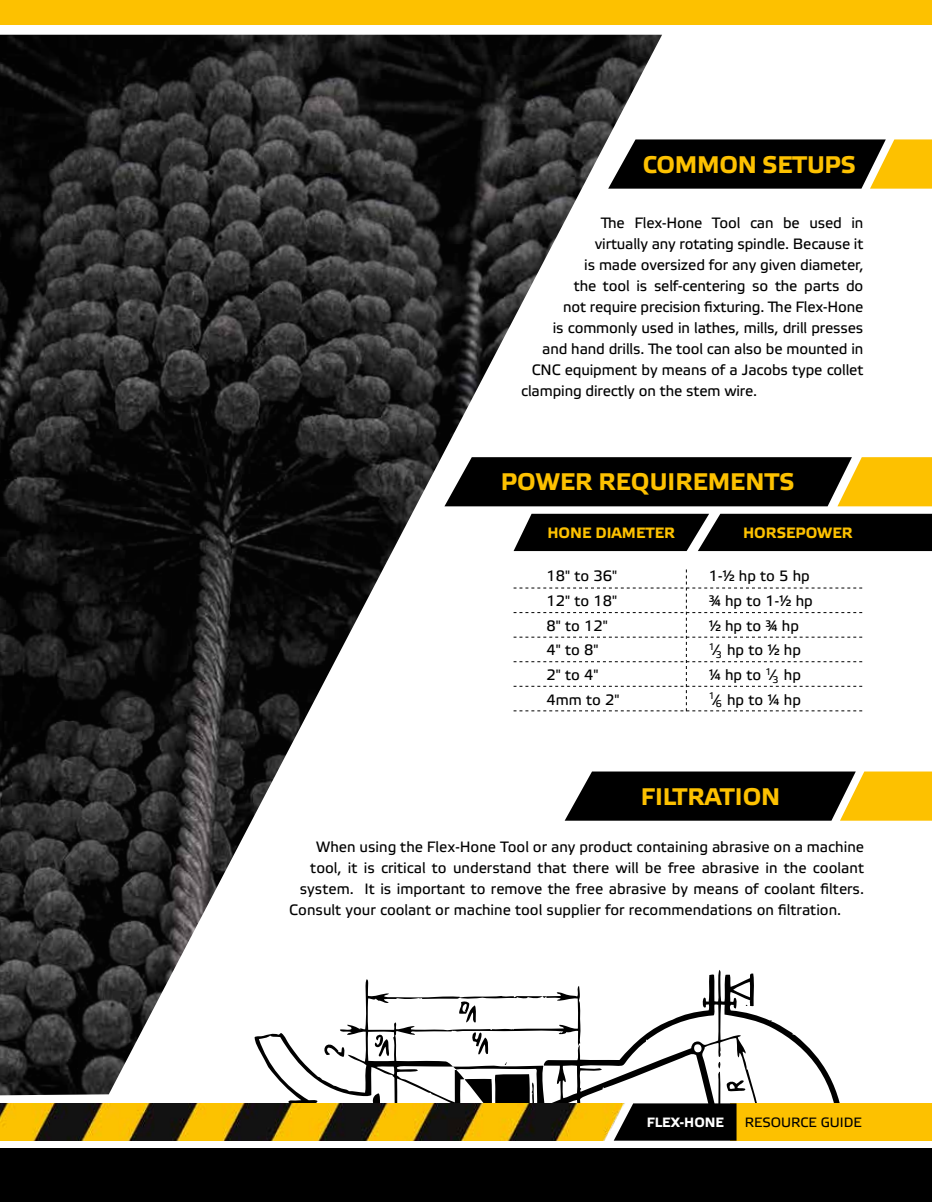
<style>
.page{position:relative;width:932px;height:1202px;background:#fff}
.page>*{position:absolute;margin:0;border:0;box-sizing:border-box;transform-origin:0 0}
.t1{font:700 24px "Etelka Text Pro";color:#fdc100}
.t2{font:15px "Etelka Text Pro";color:#000}
.t3{font:700 15px "Etelka Text Pro";color:#fdc100}
.t4{font:13.5px "Etelka Text Pro";color:#000}
.t5{font:700 13.5px "Etelka Text Pro";color:#fff}
</style>
<div class="page">
<svg style="left:288px;top:970px;width:552px;height:133px"></svg>
<div style="left:0;top:0;width:932px;height:24px;background:#fdc100"></div>
<img style="left:0;top:35px;width:662px;height:1060px">
<div style="left:730px;top:1103px;width:202px;height:37px;background:#fdc100"></div>
<img style="left:0;top:1103px;width:613px;height:37px">
<svg style="left:613px;top:1103px;width:123px;height:37px;background:#181612"></svg>
<div style="left:0;top:1148px;width:932px;height:54px;background:#000"></div>
<svg style="left:608px;top:139px;width:323px;height:50px;background:#3b3215"></svg>
<svg style="left:564px;top:771px;width:367px;height:49px;background:#483b12"></svg>
<div style="left:513px;top:514px;width:419px;height:37px;background:#000"></div>
<svg style="left:444px;top:457px;width:488px;height:49px;background:#382d0d"></svg>
<svg style="left:513px;top:569px;width:349px;height:142px"></svg>
<h1 class="t1" style="left:642px;top:151px;width:214px">COMMON SETUPS</h1>
<p class="t2" style="left:600px;top:215px;width:264px">The Flex-Hone Tool can be used in</p>
<p class="t2" style="left:594px;top:236px;width:270px">virtually any rotating spindle. Because it</p>
<p class="t2" style="left:584px;top:257px;width:281px">is made oversized for any given diameter,</p>
<p class="t2" style="left:573px;top:278px;width:291px">the tool is self-centering so the parts do</p>
<p class="t2" style="left:563px;top:299px;width:302px">not require precision fixturing. The Flex-Hone</p>
<p class="t2" style="left:552px;top:320px;width:312px">is commonly used in lathes, mills, drill presses</p>
<p class="t2" style="left:542px;top:341px;width:323px">and hand drills. The tool can also be mounted in</p>
<p class="t2" style="left:531px;top:362px;width:333px">CNC equipment by means of a Jacobs type collet</p>
<p class="t2" style="left:521px;top:383px;width:237px">clamping directly on the stem wire.</p>
<h1 class="t1" style="left:500px;top:469px;width:295px">POWER REQUIREMENTS</h1>
<p class="t3" style="left:547px;top:524px;width:129px">HONE DIAMETER</p>
<p class="t3" style="left:743px;top:524px;width:111px">HORSEPOWER</p>
<p class="t2" style="left:546px;top:568px;width:72px">18" to 36"</p>
<p class="t2" style="left:708px;top:568px;width:103px">1-½ hp to 5 hp</p>
<p class="t2" style="left:546px;top:592px;width:72px">12" to 18"</p>
<p class="t2" style="left:708px;top:592px;width:106px">¾ hp to 1-½ hp</p>
<p class="t2" style="left:546px;top:617px;width:63px">8" to 12"</p>
<p class="t2" style="left:708px;top:617px;width:92px">½ hp to ¾ hp</p>
<p class="t2" style="left:546px;top:642px;width:53px">4" to 8"</p>
<p class="t2" style="left:708px;top:642px;width:94px"><sup>1</sup>⁄<sub>3</sub> hp to ½ hp</p>
<p class="t2" style="left:546px;top:667px;width:53px">2" to 4"</p>
<p class="t2" style="left:708px;top:667px;width:94px">¼ hp to <sup>1</sup>⁄<sub>3</sub> hp</p>
<p class="t2" style="left:546px;top:691px;width:74px">4mm to 2"</p>
<p class="t2" style="left:708px;top:691px;width:94px"><sup>1</sup>⁄<sub>6</sub> hp to ¼ hp</p>
<h1 class="t1" style="left:641px;top:783px;width:141px">FILTRATION</h1>
<p class="t2" style="left:316px;top:838px;width:549px">When using the Flex-Hone Tool or any product containing abrasive on a machine</p>
<p class="t2" style="left:310px;top:859px;width:555px">tool, it is critical to understand that there will be free abrasive in the coolant</p>
<p class="t2" style="left:300px;top:880px;width:566px">system. It is important to remove the free abrasive by means of coolant filters.</p>
<p class="t2" style="left:289px;top:901px;width:553px">Consult your coolant or machine tool supplier for recommendations on filtration.</p>
<p class="t5" style="left:646px;top:1114px;width:79px">FLEX-HONE</p>
<p class="t4" style="left:744px;top:1115px;width:118px">RESOURCE GUIDE</p>
</div>
